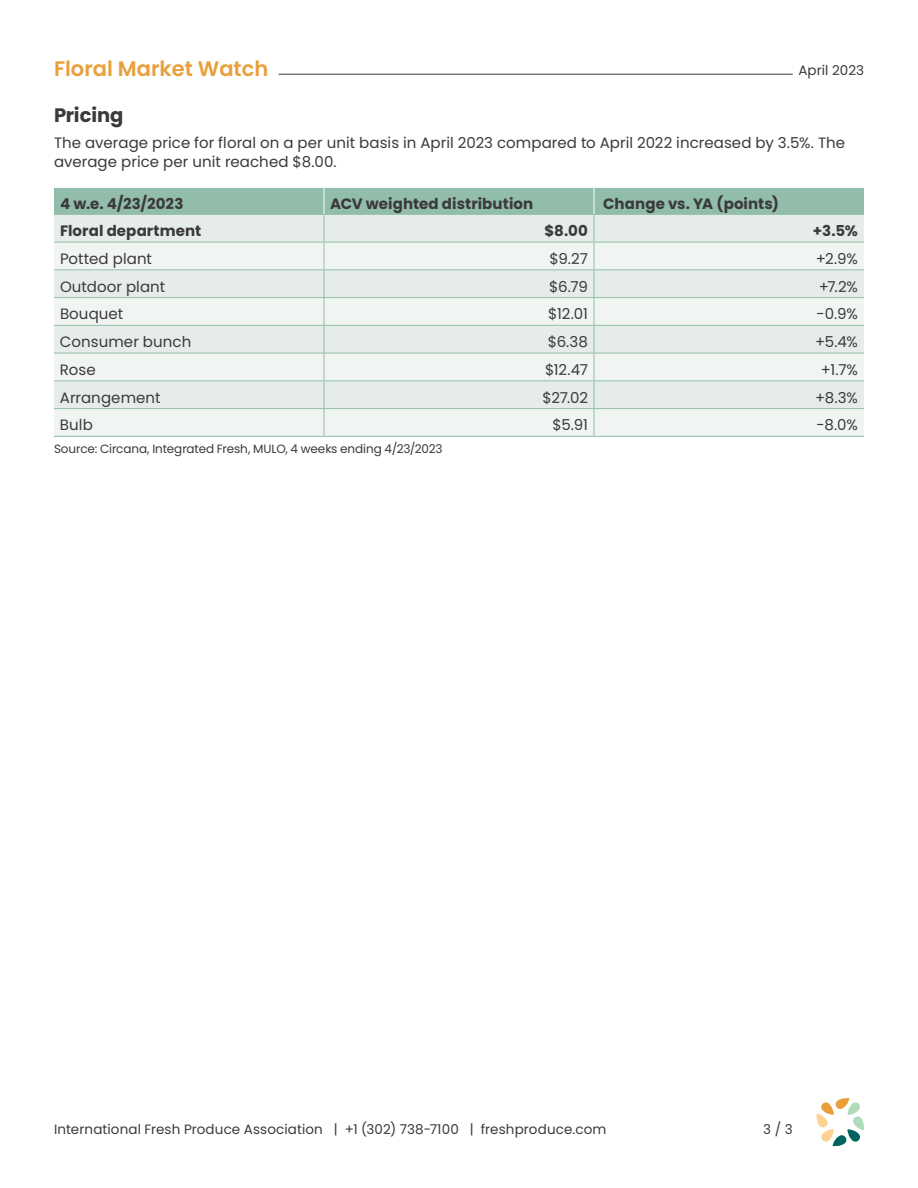
<style>
.page{position:relative;width:918px;height:1188px;background:#fff}
.page>*{position:absolute;margin:0;border:0;box-sizing:border-box;transform-origin:0 0}
.t1{font:600 21px "Poppins";color:#e99f3a}
.t2{font:700 19.5px "Poppins";letter-spacing:-.005em;color:#3b393c}
.Body{font:15px/19.5px "Poppins";letter-spacing:.005em;color:#3b393c}
.Body-2{font:700 15px "Poppins";letter-spacing:.005em;color:#3b393c}
.t3{font:13.5px "Poppins";letter-spacing:.01em;color:#3b393c}
.Body-3{font:12px "Poppins";letter-spacing:-.005em;color:#3b393c}
</style>
<div class="page">
<svg style="left:817px;top:1098px;width:47px;height:48px"></svg>
<hr style="left:279px;top:74px;width:514px;height:1px;background:#3b393c">
<hr style="left:54px;top:436px;width:270px;height:1px;background:#91bdaa">
<hr style="left:324px;top:436px;width:270px;height:1px;background:#91bdaa">
<hr style="left:594px;top:436px;width:270px;height:1px;background:#91bdaa">
<svg style="left:54px;top:187px;width:810px;height:249px"></svg>
<h1 class="t1" style="left:54px;top:57px;width:216px">Floral Market Watch</h1>
<p class="t3" style="left:798px;top:63px;width:67px">April 2023</p>
<h3 class="t2" style="left:54px;top:104px;width:71px">Pricing</h3>
<p class="Body" style="left:54px;top:133px;width:793px">The average price for floral on a per unit basis in April 2023 compared to April 2022 increased by 3.5%. The average price per unit reached $8.00.</p>
<p class="Body-2" style="left:60px;top:195px;width:125px">4 w.e. 4/23/2023</p>
<p class="Body-2" style="left:330px;top:195px;width:205px">ACV weighted distribution</p>
<p class="Body-2" style="left:603px;top:195px;width:177px">Change vs. YA (points)</p>
<p class="Body-2" style="left:60px;top:222px;width:143px">Floral department</p>
<p class="Body-2" style="left:544px;top:222px;width:45px">$8.00</p>
<p class="Body-2" style="left:813px;top:222px;width:47px">+3.5%</p>
<p class="Body" style="left:60px;top:249px;width:94px">Potted plant</p>
<p class="Body" style="left:549px;top:249px;width:40px">$9.27</p>
<p class="Body" style="left:816px;top:249px;width:44px">+2.9%</p>
<p class="Body" style="left:60px;top:277px;width:107px">Outdoor plant</p>
<p class="Body" style="left:549px;top:277px;width:40px">$6.79</p>
<p class="Body" style="left:819px;top:277px;width:41px">+7.2%</p>
<p class="Body" style="left:60px;top:304px;width:65px">Bouquet</p>
<p class="Body" style="left:548px;top:304px;width:41px">$12.01</p>
<p class="Body" style="left:817px;top:304px;width:43px">-0.9%</p>
<p class="Body" style="left:60px;top:332px;width:133px">Consumer bunch</p>
<p class="Body" style="left:548px;top:332px;width:42px">$6.38</p>
<p class="Body" style="left:815px;top:332px;width:44px">+5.4%</p>
<p class="Body" style="left:60px;top:360px;width:37px">Rose</p>
<p class="Body" style="left:545px;top:360px;width:44px">$12.47</p>
<p class="Body" style="left:821px;top:360px;width:39px">+1.7%</p>
<p class="Body" style="left:60px;top:388px;width:102px">Arrangement</p>
<p class="Body" style="left:543px;top:388px;width:47px">$27.02</p>
<p class="Body" style="left:815px;top:388px;width:44px">+8.3%</p>
<p class="Body" style="left:60px;top:415px;width:34px">Bulb</p>
<p class="Body" style="left:552px;top:415px;width:37px">$5.91</p>
<p class="Body" style="left:817px;top:415px;width:43px">-8.0%</p>
<p class="Body-3" style="left:54px;top:442px;width:390px">Source: Circana, Integrated Fresh, MULO, 4 weeks ending 4/23/2023</p>
<p class="t3" style="left:54px;top:1121px;width:554px">International Fresh Produce Association | +1 (302) 738-7100 | freshproduce.com</p>
<p class="t3" style="left:763px;top:1121px;width:31px">3 / 3</p>
</div>
